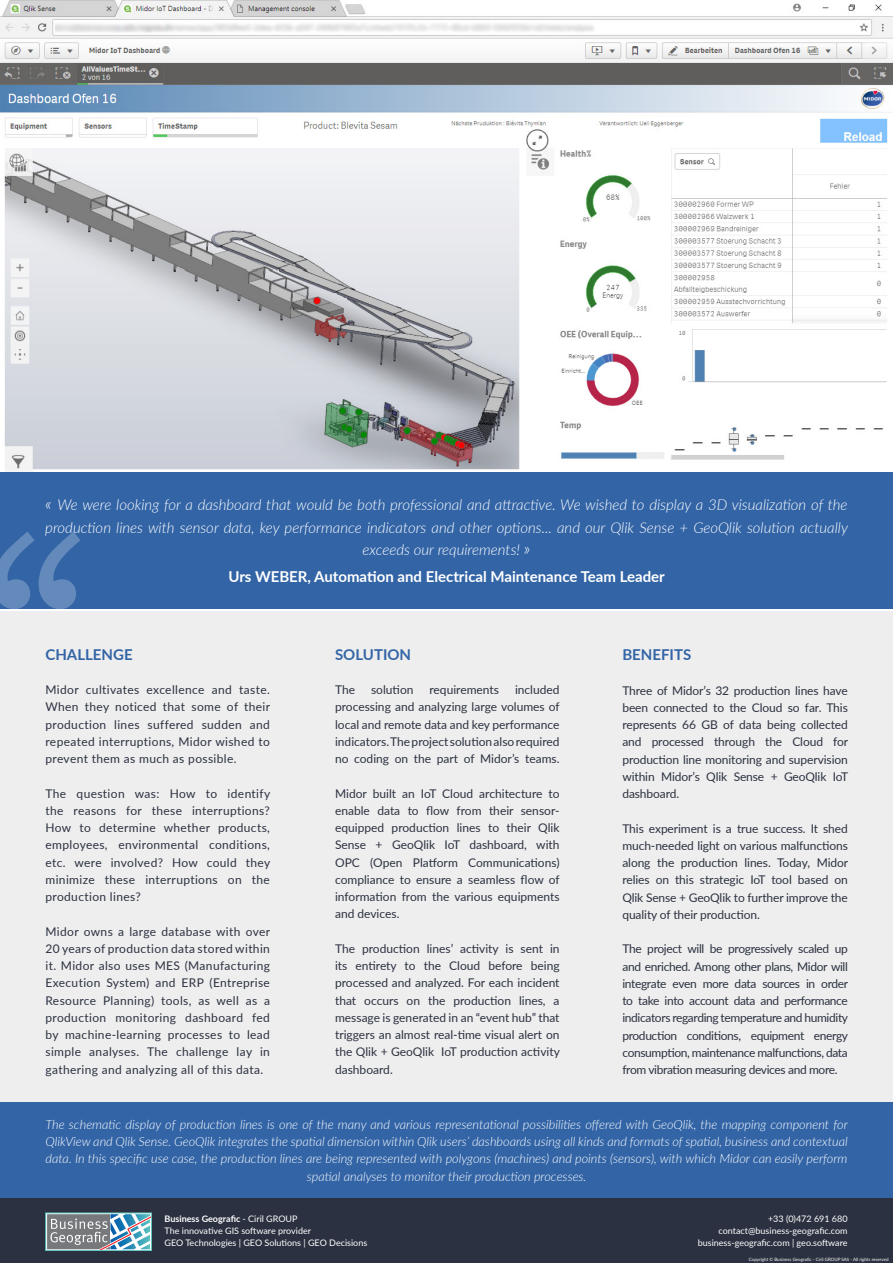
<style>
.page{position:relative;width:893px;height:1263px;background:#fff}
.page>*{position:absolute;margin:0;border:0;box-sizing:border-box;transform-origin:0 0}
.t1{font:270px "Bookman Old Style";color:#fff}
.t2{font:italic 300 15px/22.5px "Lato";color:#fff;text-align:center}
.t3{font:700 15px "Lato";color:#fff}
.t4{font:700 15px "Lato";color:#3264a6}
.t5{font:italic 300 12.75px/17.2px "Lato";color:#fff;text-align:center}
.t6{font:12px/17.2px "Lato";color:#2b3140;text-align:justify}
.t7{font:9px "Lato";color:#fff}
.t8{font:700 9px "Lato";color:#fff}
.t9{font:4.5px "Lato";color:#fff}
.s1{font-size:18px}
.s2{font-weight:400}
</style>
<div class="page">
<div style="left:0;top:611px;width:893px;height:491px;background:#eee"></div>
<div style="left:0;top:1102px;width:893px;height:97px;background:#3264a6"></div>
<img style="left:0;top:0;width:893px;height:471px">
<div style="left:0;top:472px;width:893px;height:137px;background:#3264a6"></div>
<div style="left:0;top:1199px;width:893px;height:64px;background:#2b3140"></div>
<svg style="left:45px;top:1213px;width:107px;height:38px;background:#90a4ad"></svg>
<p class="t2" style="left:45px;top:493px;width:804px"><span class="s1">«</span> We were looking for a dashboard that would be both professional and attractive. We wished to display a 3D visualization of the production lines with sensor data, key performance indicators and other options... and our Qlik Sense + GeoQlik solution actually exceeds our requirements! <span class="s1">»</span></p>
<p class="t3" style="left:228px;top:566px;width:438px">Urs WEBER, Automation and Electrical Maintenance Team Leader</p>
<h1 class="t1" style="left:-30px;top:457px;width:107px">‘‘</h1>
<p class="t4" style="left:45px;top:643px;width:89px">CHALLENGE</p>
<p class="t6" style="left:45px;top:680px;width:226px">Midor cultivates excellence and taste.<br>When they noticed that some of their production lines suffered sudden and repeated interruptions, Midor wished to prevent them as much as possible.</p>
<p class="t6" style="left:45px;top:784px;width:226px">The question was: How to identify the reasons for these interruptions?<br>How to determine whether products, employees, environmental conditions, etc. were involved? How could they minimize these interruptions on the production lines?</p>
<p class="t6" style="left:45px;top:922px;width:226px">Midor owns a large database with over 20 years of production data stored within it. Midor also uses MES (Manufacturing Execution System) and ERP (Entreprise Resource Planning) tools, as well as a production monitoring dashboard fed by machine-learning processes to lead simple analyses. The challenge lay in gathering and analyzing all of this data.</p>
<p class="t4" style="left:335px;top:643px;width:78px">SOLUTION</p>
<p class="t6" style="left:335px;top:681px;width:22px">The</p>
<p class="t6" style="left:371px;top:681px;width:44px">solution</p>
<p class="t6" style="left:429px;top:681px;width:71px">requirements</p>
<p class="t6" style="left:335px;top:681px;width:226px;text-indent:180px">included processing and analyzing large volumes of local and remote data and key performance indicators. The project solution also required no coding on the part of Midor’s teams.</p>
<p class="t6" style="left:335px;top:784px;width:226px">Midor built an IoT Cloud architecture to enable data to flow from their sensor&shy;equipped production lines to their Qlik Sense + GeoQlik IoT dashboard, with OPC (Open Platform Communications) compliance to ensure a seamless flow of information from the various equipments and devices.</p>
<p class="t6" style="left:335px;top:939px;width:226px">The production lines’ activity is sent in its entirety to the Cloud before being processed and analyzed. For each incident that occurs on the production lines, a message is generated in an “event hub” that triggers an almost real-time visual alert on the Qlik + GeoQlik IoT production activity dashboard.</p>
<p class="t4" style="left:622px;top:643px;width:70px">BENEFITS</p>
<p class="t6" style="left:622px;top:681px;width:227px">Three of Midor’s 32 production lines have been connected to the Cloud so far. This represents 66 GB of data being collected and processed through the Cloud for production line monitoring and supervision within Midor’s Qlik Sense + GeoQlik IoT dashboard.</p>
<p class="t6" style="left:622px;top:819px;width:227px">This experiment is a true success. It shed much-needed light on various malfunctions along the production lines. Today, Midor relies on this strategic IoT tool based on Qlik Sense + GeoQlik to further improve the quality of their production.</p>
<p class="t6" style="left:622px;top:940px;width:227px">The project will be progressively scaled up and enriched. Among other plans, Midor will integrate even more data sources in order to take into account data and performance indicators regarding temperature and humidity production conditions, equipment energy consumption, maintenance malfunctions, data from vibration measuring devices and more.</p>
<p class="t5" style="left:45px;top:1115px;width:804px">The schematic display of production lines is one of the many and various representational possibilities offered with GeoQlik, the mapping component for QlikView and Qlik Sense. GeoQlik integrates the spatial dimension within Qlik users’ dashboards using all kinds and formats of spatial, business and contextual data. In this specific use case, the production lines are being represented with polygons (machines) and points (sensors), with which Midor can easily perform spatial analyses to monitor their production processes.</p>
<p class="t8" style="left:165px;top:1212px;width:135px">Business Geografic <span class="s2">- Ciril GROUP</span></p>
<p class="t7" style="left:165px;top:1225px;width:148px">The innovative GIS software provider</p>
<p class="t7" style="left:165px;top:1237px;width:204px">GEO Technologies | GEO Solutions | GEO Decisions</p>
<p class="t7" style="left:768px;top:1213px;width:81px">+33 (0)472 691 680</p>
<p class="t7" style="left:718px;top:1225px;width:131px">contact@business-geografic.com</p>
<p class="t7" style="left:698px;top:1237px;width:151px">business-geografic.com | geo.software</p>
<p class="t9" style="left:749px;top:1255px;width:141px">Copyright © Business Geografic - Ciril GROUP SAS - All rights reserved</p>
</div>
